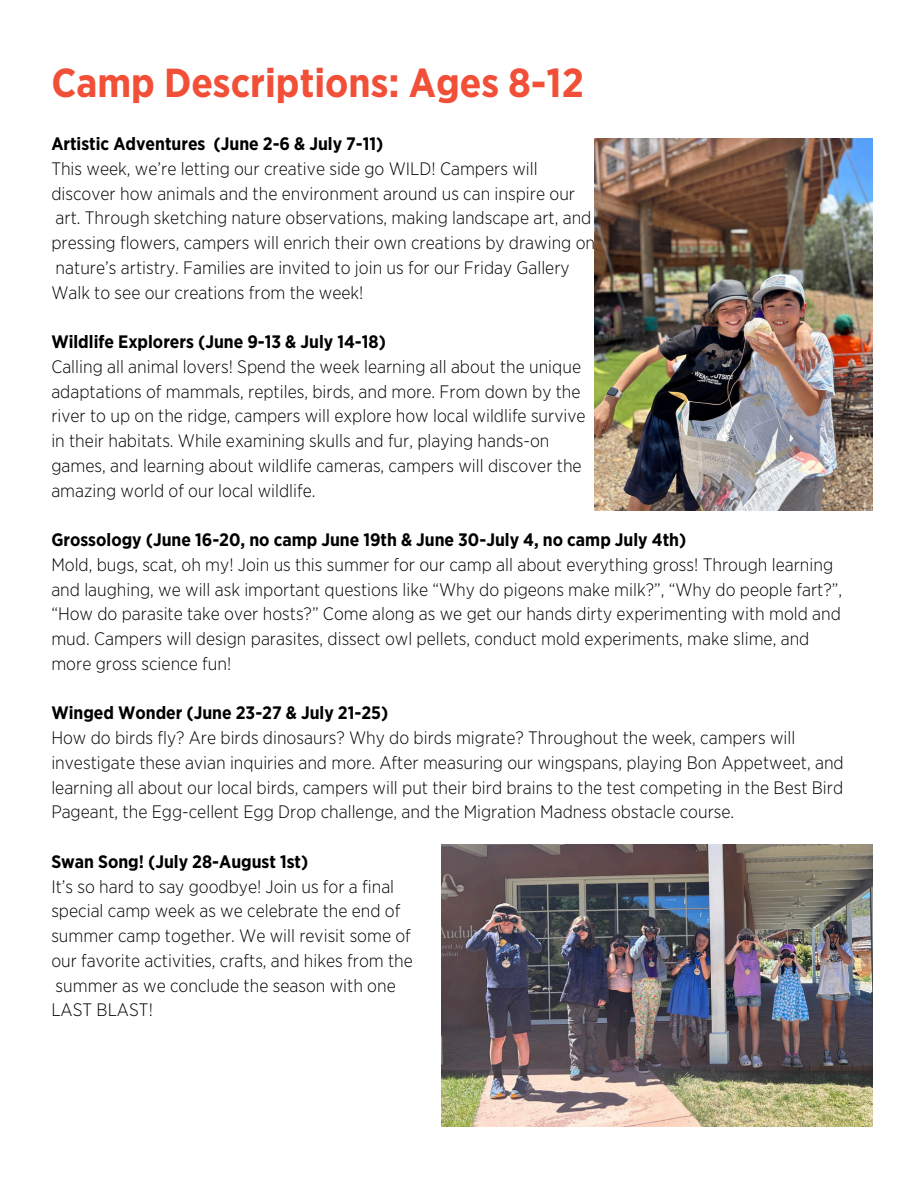
<style>
.page{position:relative;width:918px;height:1188px;background:#fff}
.page>*{position:absolute;margin:0;border:0;box-sizing:border-box;transform-origin:0 0}
.t1{font:700 40.5px "Gotham Narrow";color:#f14f37}
.t2{font:300 18px/24.8px "Gotham Narrow";color:#000}
.t3{font:700 18px "Gotham Narrow";color:#000}
</style>
<div class="page">
<img style="left:595px;top:139px;width:278px;height:372px">
<img style="left:442px;top:845px;width:431px;height:281px">
<p class="t1" style="left:51px;top:65px;width:534px">Camp Descriptions: Ages 8-12</p>
<h1 class="t3" style="left:51px;top:136px;width:334px">Artistic Adventures (June 2-6 &amp; July 7-11)</h1>
<p class="t2" style="left:51px;top:157px;width:488px">This week, we’re letting our creative side go WILD! Campers will</p>
<p class="t2" style="left:51px;top:182px;width:525px">discover how animals and the environment around us can inspire our</p>
<p class="t2" style="left:56px;top:207px;width:537px">art. Through sketching nature observations, making landscape art, and</p>
<p class="t2" style="left:51px;top:231px;width:545px">pressing flowers, campers will enrich their own creations by drawing on</p>
<p class="t2" style="left:56px;top:256px;width:516px">nature’s artistry. Families are invited to join us for our Friday Gallery</p>
<p class="t2" style="left:51px;top:281px;width:314px">Walk to see our creations from the week!</p>
<p class="t3" style="left:51px;top:334px;width:336px">Wildlife Explorers (June 9-13 &amp; July 14-18)</p>
<p class="t2" style="left:51px;top:355px;width:531px">Calling all animal lovers! Spend the week learning all about the unique</p>
<p class="t2" style="left:51px;top:380px;width:531px">adaptations of mammals, reptiles, birds, and more. From down by the</p>
<p class="t2" style="left:51px;top:405px;width:536px">river to up on the ridge, campers will explore how local wildlife survive</p>
<p class="t2" style="left:51px;top:429px;width:500px">in their habitats. While examining skulls and fur, playing hands-on</p>
<p class="t2" style="left:51px;top:454px;width:532px">games, and learning about wildlife cameras, campers will discover the</p>
<p class="t2" style="left:51px;top:479px;width:266px">amazing world of our local wildlife.</p>
<p class="t3" style="left:51px;top:532px;width:636px">Grossology (June 16-20, no camp June 19th &amp; June 30-July 4, no camp July 4th)</p>
<p class="t2" style="left:51px;top:553px;width:792px">Mold, bugs, scat, oh my! Join us this summer for our camp all about everything gross! Through learning and laughing, we will ask important questions like “Why do pigeons make milk?”, “Why do people fart?”, “How do parasite take over hosts?” Come along as we get our hands dirty experimenting with mold and mud. Campers will design parasites, dissect owl pellets, conduct mold experiments, make slime, and more gross science fun!</p>
<p class="t3" style="left:51px;top:705px;width:338px">Winged Wonder (June 23-27 &amp; July 21-25)</p>
<p class="t2" style="left:51px;top:726px;width:794px">How do birds fly? Are birds dinosaurs? Why do birds migrate? Throughout the week, campers will investigate these avian inquiries and more. After measuring our wingspans, playing Bon Appetweet, and learning all about our local birds, campers will put their bird brains to the test competing in the Best Bird Pageant, the Egg-cellent Egg Drop challenge, and the Migration Madness obstacle course.</p>
<p class="t3" style="left:51px;top:853px;width:259px">Swan Song! (July 28-August 1st)</p>
<p class="t2" style="left:51px;top:875px;width:344px">It’s so hard to say goodbye! Join us for a final</p>
<p class="t2" style="left:51px;top:900px;width:351px">special camp week as we celebrate the end of</p>
<p class="t2" style="left:51px;top:924px;width:361px">summer camp together. We will revisit some of</p>
<p class="t2" style="left:51px;top:949px;width:363px">our favorite activities, crafts, and hikes from the</p>
<p class="t2" style="left:56px;top:974px;width:342px">summer as we conclude the season with one</p>
<p class="t2" style="left:51px;top:999px;width:103px">LAST BLAST!</p>
</div>
